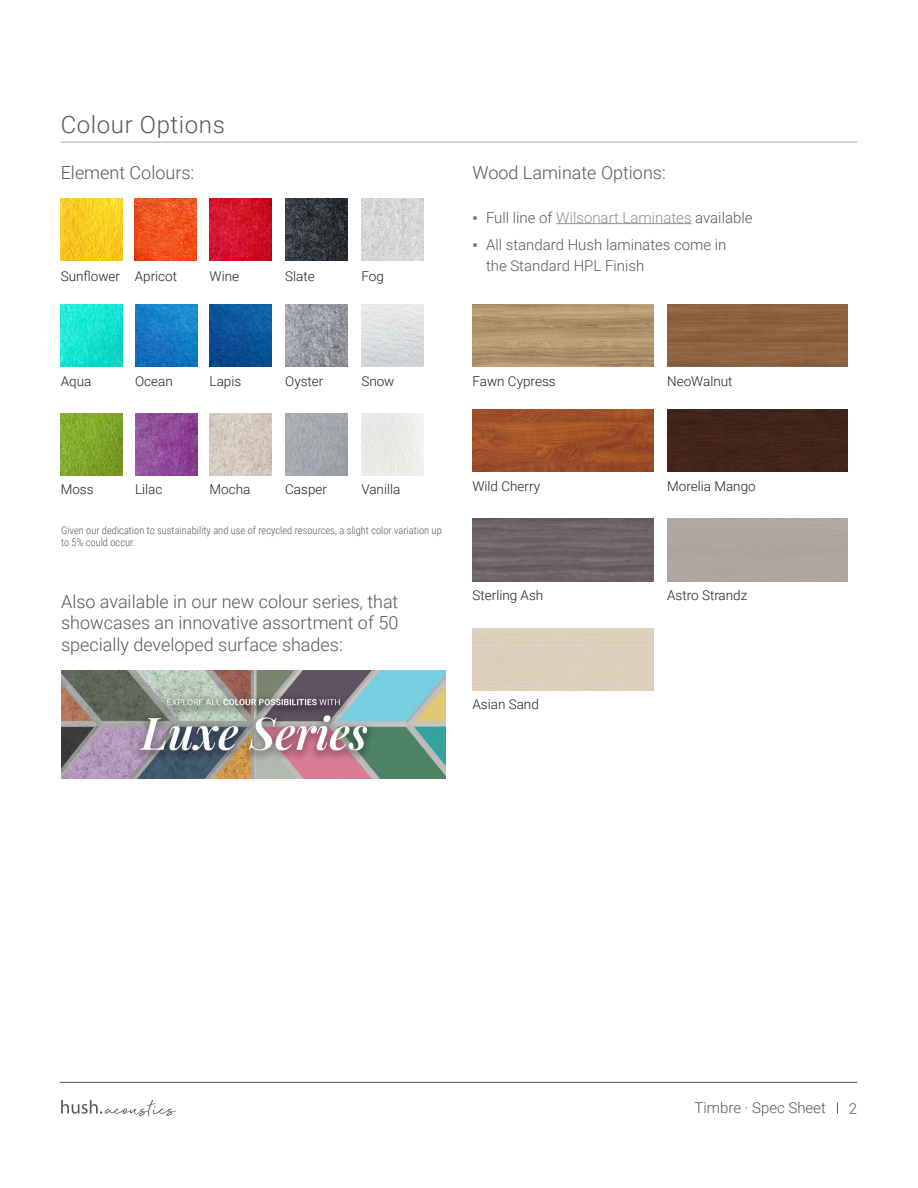
<style>
.page{position:relative;width:918px;height:1188px;background:#fff}
.page>*{position:absolute;margin:0;border:0;box-sizing:border-box;transform-origin:0 0}
.Subheader{font:300 24px "Roboto";letter-spacing:.025em;color:#57585a}
.Product_-_Header{font:300 18px/21.6px "Roboto";color:#57585a;text-align:justify}
.Hush_-_Body__blk{font:300 15px/21px "Roboto";color:#57585a}
.Body{font:300 13.5px "Roboto";color:#231f20}
.fineprint{font:300 10.5px/12px "Roboto Condensed";color:#57585a}
.s1{font-family:"Arial";font-weight:400;color:#727477}
.s2{color:#8c8e91}
</style>
<div class="page">
<svg style="left:837px;top:1102px;width:1px;height:12px"></svg>
<hr style="left:59px;top:1082px;width:798px;height:1px;background:#57585a">
<svg style="left:61px;top:1100px;width:115px;height:16px"></svg>
<img style="left:61px;top:671px;width:385px;height:107px">
<hr style="left:61px;top:142px;width:796px;height:1px;background:#a7a7a6">
<img style="left:135px;top:199px;width:62px;height:62px">
<img style="left:61px;top:305px;width:62px;height:62px">
<img style="left:285px;top:414px;width:62px;height:62px">
<img style="left:361px;top:199px;width:62px;height:62px">
<img style="left:210px;top:305px;width:62px;height:62px">
<img style="left:135px;top:414px;width:62px;height:62px">
<img style="left:210px;top:414px;width:62px;height:62px">
<img style="left:61px;top:414px;width:62px;height:62px">
<img style="left:135px;top:305px;width:62px;height:62px">
<img style="left:285px;top:305px;width:62px;height:62px">
<img style="left:285px;top:199px;width:62px;height:62px">
<img style="left:361px;top:305px;width:62px;height:62px">
<img style="left:61px;top:199px;width:62px;height:62px">
<img style="left:361px;top:414px;width:62px;height:62px">
<img style="left:210px;top:199px;width:62px;height:62px">
<img style="left:472px;top:304px;width:181px;height:62px">
<img style="left:472px;top:410px;width:181px;height:62px">
<img style="left:472px;top:519px;width:181px;height:62px">
<img style="left:667px;top:304px;width:181px;height:62px">
<img style="left:667px;top:410px;width:181px;height:62px">
<hr style="left:556px;top:223px;width:136px;height:1px;background:#8c8e91">
<p class="Subheader" style="left:61px;top:107px;width:166px">Colour Options</p>
<p class="Product_-_Header" style="left:61px;top:161px;width:135px">Element Colours:</p>
<p class="Product_-_Header" style="left:472px;top:161px;width:195px">Wood Laminate Options:</p>
<p class="Body" style="left:61px;top:266px;width:61px">Sunflower</p>
<p class="Body" style="left:135px;top:266px;width:44px">Apricot</p>
<p class="Body" style="left:210px;top:266px;width:31px">Wine</p>
<p class="Body" style="left:285px;top:266px;width:31px">Slate</p>
<p class="Body" style="left:361px;top:266px;width:24px">Fog</p>
<p class="Hush_-_Body__blk" style="left:472px;top:206px;width:282px"><span class="s1">▪</span> Full line of <span class="s2">Wilsonart Laminates</span> available</p>
<p class="Hush_-_Body__blk" style="left:486px;top:234px;width:242px;text-indent:-14px"><span class="s1">▪</span> All standard Hush laminates come in the Standard HPL Finish</p>
<p class="Body" style="left:61px;top:372px;width:32px">Aqua</p>
<p class="Body" style="left:135px;top:372px;width:39px">Ocean</p>
<p class="Body" style="left:285px;top:372px;width:40px">Oyster</p>
<p class="Body" style="left:210px;top:372px;width:33px">Lapis</p>
<p class="Body" style="left:361px;top:372px;width:35px">Snow</p>
<p class="Body" style="left:472px;top:372px;width:85px">Fawn Cypress</p>
<p class="Body" style="left:667px;top:372px;width:67px">NeoWalnut</p>
<p class="Body" style="left:61px;top:480px;width:34px">Moss</p>
<p class="Body" style="left:135px;top:480px;width:29px">Lilac</p>
<p class="Body" style="left:210px;top:480px;width:42px">Mocha</p>
<p class="Body" style="left:285px;top:480px;width:43px">Casper</p>
<p class="Body" style="left:361px;top:480px;width:40px">Vanilla</p>
<p class="Body" style="left:472px;top:477px;width:69px">Wild Cherry</p>
<p class="Body" style="left:667px;top:477px;width:90px">Morelia Mango</p>
<p class="fineprint" style="left:61px;top:524px;width:382px">Given our dedication to sustainability and use of recycled resources, a slight color variation up to 5% could occur.</p>
<p class="Product_-_Header" style="left:61px;top:590px;width:339px">Also available in our new colour series, that showcases an innovative assortment of 50 specially developed surface shades:</p>
<p class="Body" style="left:472px;top:585px;width:72px">Sterling Ash</p>
<p class="Body" style="left:667px;top:585px;width:82px">Astro Strandz</p>
<p class="Body" style="left:472px;top:694px;width:68px">Asian Sand</p>
<p class="Hush_-_Body__blk" style="left:695px;top:1097px;width:133px">Timbre · Spec Sheet</p>
<p class="Hush_-_Body__blk" style="left:849px;top:1097px;width:10px">2</p>
</div>
